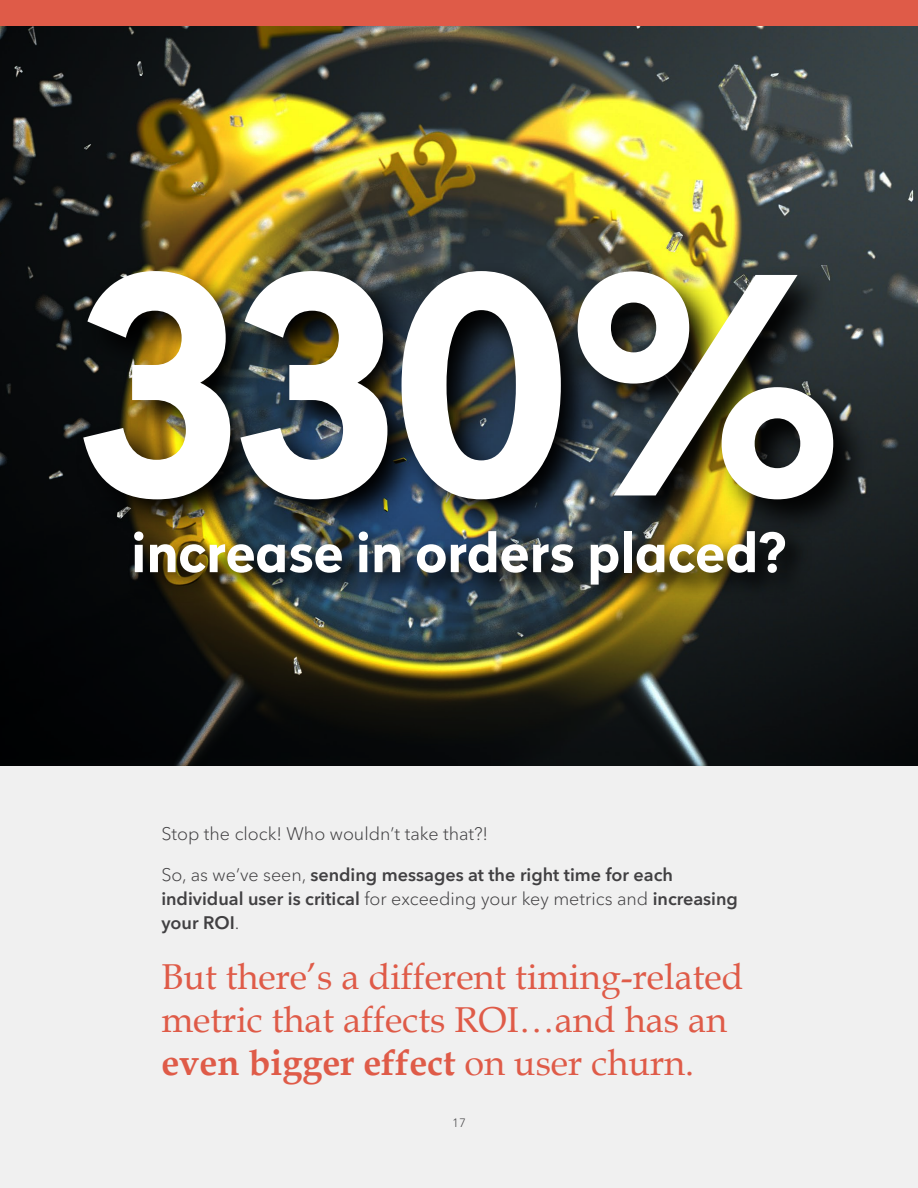
<style>
.page{position:relative;width:918px;height:1188px;background:#f0f0f0}
.page>*{position:absolute;margin:0;border:0;box-sizing:border-box;transform-origin:0 0}
.t1{font:700 300px "Radikal";color:#fff}
.t2{font:700 54px "Radikal";color:#fff}
.t3{font:36px/43.2px "Book Antiqua";color:#df5b48}
.t4{font:600 18px/24px "Avenir Next Cyr";color:#414042}
.t5{font:300 18px "Avenir Next Cyr";color:#414042}
.t6{font:300 12px "Avenir Next Cyr";color:#414042}
.s1{font-weight:300}
.s2{font-weight:700}
</style>
<div class="page">
<img style="left:0;top:26px;width:918px;height:740px">
<img style="left:76px;top:263px;width:796px;height:275px">
<img style="left:129px;top:525px;width:683px;height:86px">
<div style="left:0;top:0;width:918px;height:26px;background:#df5b48"></div>
<p class="t1" style="left:78px;top:166px;width:764px">330%</p>
<p class="t2" style="left:131px;top:513px;width:657px">increase in orders placed?</p>
<p class="t5" style="left:161px;top:823px;width:328px">Stop the clock! Who wouldn’t take that?!</p>
<p class="t4" style="left:161px;top:862px;width:578px"><span class="s1">So, as we’ve seen,</span> sending messages at the right time for each individual user is critical <span class="s1">for exceeding your key metrics and</span> increasing your ROI<span class="s1">.</span></p>
<p class="t3" style="left:161px;top:954px;width:584px">But there’s a different timing-related metric that affects ROI…and has an <span class="s2">even bigger effect</span> on user churn.</p>
<p class="t6" style="left:452px;top:1116px;width:15px">17</p>
</div>
